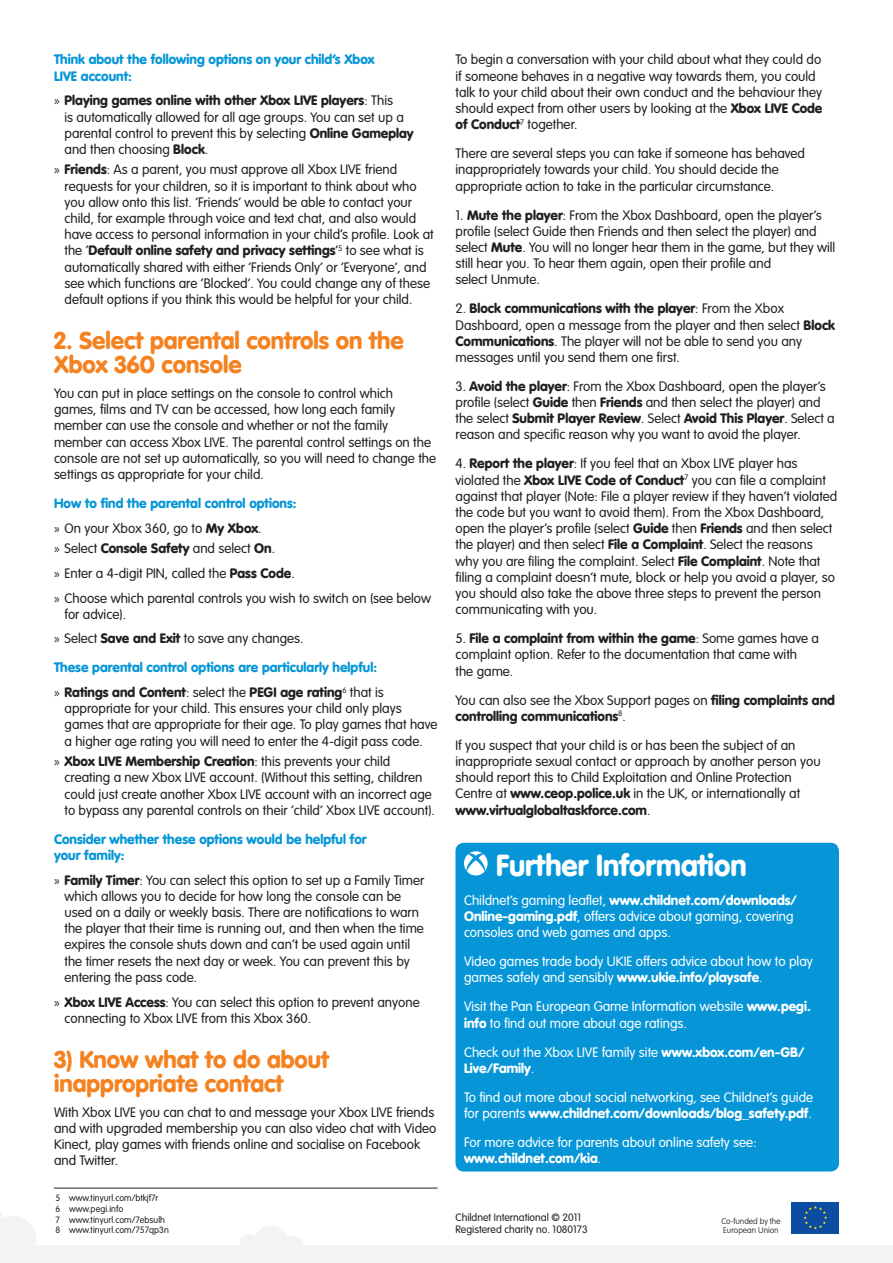
<style>
.page{position:relative;width:893px;height:1263px;background:#fff}
.page>*{position:absolute;margin:0;border:0;box-sizing:border-box;transform-origin:0 0}
.t1{font:900 30px "VAG Rounded Std";color:#fff}
.t2{font:900 24px/24px "VAG Rounded Std";color:#f58220}
.Body{font:300 13.5px/16.2px "VAG Rounded Std";color:#231f20}
.Body_bullets_black_b{font:300 13.5px/16.2px "VAG Rounded Std";color:#231f20}
.t3{font:300 13.5px/16.2px "VAG Rounded Std";color:#fff}
.Body_bullets_black{font:300 13.5px/16.2px "VAG Rounded Std";color:#231f20}
.Body_bullets_black_t{font:300 13.5px/16.2px "VAG Rounded Std";color:#231f20}
.Paragraph_Style_1{font:300 13.5px/16.2px "VAG Rounded Std";color:#231f20}
.t4{font:900 13.5px/16.2px "VAG Rounded Std";color:#0696d7}
.Body-2{font:900 13.5px/16.2px "VAG Rounded Std";color:#231f20}
.Box{font:300 10.5px/12.6px "VAG Rounded Std";color:#231f20}
.Footnote_top{font:300 9px/10.8px "VAG Rounded Std";color:#231f20}
.EU{font:100 8.25px/9.9px "VAG Rounded Std";color:#231f20}
.s1{font-family:"Myriad Pro";font-weight:400}
.s2{font-weight:900}
.s3{font-weight:300}
</style>
<div class="page">
<div style="left:0;top:1246px;width:893px;height:17px;background:#f2f3f4"></div>
<svg style="left:240px;top:1226px;width:64px;height:20px"></svg>
<svg style="left:0;top:1212px;width:36px;height:34px"></svg>
<div style="left:455px;top:843px;width:384px;height:328px;background:#0696d7;border-radius:9px"></div>
<svg style="left:469px;top:851px;width:14px;height:5px"></svg>
<svg style="left:464px;top:854px;width:24px;height:21px"></svg>
<hr style="left:54px;top:1188px;width:383px;height:1px;background:#231f20">
<div style="left:792px;top:1202px;width:47px;height:31px;background:#0d4da1"></div>
<svg style="left:803px;top:1206px;width:24px;height:23px"></svg>
<h4 class="t4" style="left:54px;top:52px;width:322px">Think about the following options on your child’s Xbox<br>LIVE account:</h4>
<p class="Body_bullets_black_t" style="left:64px;top:93px;width:351px;text-indent:-10px"><span class="s1">»</span> <span class="s2">Playing games online with other Xbox LIVE players</span>: This<br>is automatically allowed for all age groups. You can set up a parental control to prevent this by selecting <span class="s2">Online Gameplay </span>and then choosing <span class="s2">Block</span>.</p>
<p class="Body_bullets_black_b" style="left:64px;top:162px;width:371px;text-indent:-10px"><span class="s1">»</span> <span class="s2">Friends</span>: As a parent, you must approve all Xbox LIVE friend requests for your children, so it is important to think about who you allow onto this list. ‘Friends’ would be able to contact your child, for example through voice and text chat, and also would have access to personal information in your child’s profile. Look at the ‘<span class="s2">Default online safety and privacy settings</span>’<sup>5</sup> to see what is automatically shared with either ‘Friends Only’ or ‘Everyone’, and see which functions are ‘Blocked’. You could change any of these default options if you think this would be helpful for your child.</p>
<h3 class="t2" style="left:54px;top:330px;width:351px">2. Select parental controls on the<br>Xbox 360 console</h3>
<p class="Body" style="left:54px;top:386px;width:384px">You can put in place settings on the console to control which games, films and TV can be accessed, how long each family member can use the console and whether or not the family member can access Xbox LIVE. The parental control settings on the console are not set up automatically, so you will need to change the settings as appropriate for your child.</p>
<h4 class="t4" style="left:54px;top:495px;width:244px">How to find the parental control options:</h4>
<p class="Body_bullets_black_t" style="left:54px;top:520px;width:209px"><span class="s1">»</span> On your Xbox 360, go to <span class="s2">My Xbox</span>.</p>
<p class="Body_bullets_black" style="left:54px;top:541px;width:223px"><span class="s1">»</span> Select <span class="s2">Console Safety</span> and select <span class="s2">On</span>.</p>
<p class="Body_bullets_black" style="left:54px;top:565px;width:242px"><span class="s1">»</span> Enter a 4-digit PIN, called the <span class="s2">Pass Code</span>.</p>
<p class="Body_bullets_black" style="left:64px;top:590px;width:368px;text-indent:-10px"><span class="s1">»</span> Choose which parental controls you wish to switch on (see below for advice).</p>
<p class="Body_bullets_black_b" style="left:54px;top:631px;width:251px"><span class="s1">»</span> Select <span class="s2">Save and Exit</span> to save any changes.</p>
<h4 class="t4" style="left:54px;top:660px;width:325px">These parental control options are particularly helpful:</h4>
<p class="Body_bullets_black_t" style="left:64px;top:685px;width:375px;text-indent:-10px"><span class="s1">»</span> <span class="s2">Ratings and Content</span>: select the <span class="s2">PEGI age rating</span><sup>6</sup> that is appropriate for your child. This ensures your child only plays games that are appropriate for their age. To play games that have a higher age rating you will need to enter the 4-digit pass code.</p>
<p class="Body_bullets_black_b" style="left:64px;top:754px;width:372px;text-indent:-10px"><span class="s1">»</span> <span class="s2">Xbox LIVE Membership Creation</span>: this prevents your child creating a new Xbox LIVE account. (Without this setting, children could just create another Xbox LIVE account with an incorrect age to bypass any parental controls on their ‘child’ Xbox LIVE account).</p>
<h4 class="t4" style="left:54px;top:831px;width:314px">Consider whether these options would be helpful for your family:</h4>
<p class="Body_bullets_black" style="left:64px;top:872px;width:361px;text-indent:-10px"><span class="s1">»</span> <span class="s2">Family Timer</span>: You can select this option to set up a Family Timer which allows you to decide for how long the console can be used on a daily or weekly basis. There are notifications to warn the player that their time is running out, and then when the time expires the console shuts down and can’t be used again until the timer resets the next day or week. You can prevent this by entering the pass code.</p>
<p class="Body_bullets_black_b" style="left:64px;top:994px;width:357px;text-indent:-10px"><span class="s1">»</span> <span class="s2">Xbox LIVE Access</span>: You can select this option to prevent anyone connecting to Xbox LIVE from this Xbox 360.</p>
<h3 class="t2" style="left:54px;top:1048px;width:277px">3) Know what to do about inappropriate contact</h3>
<p class="Body" style="left:54px;top:1104px;width:384px">With Xbox LIVE you can chat to and message your Xbox LIVE friends and with upgraded membership you can also video chat with Video Kinect, play games with friends online and socialise on Facebook and Twitter.</p>
<p class="Footnote_top" style="left:56px;top:1193px;width:115px">5 www.tinyurl.com/btkjf7r<br>6 www.pegi.info<br>7 www.tinyurl.com/7ebsulh<br>8 www.tinyurl.com/757qp3n</p>
<p class="Body" style="left:455px;top:52px;width:368px">To begin a conversation with your child about what they could do if someone behaves in a negative way towards them, you could talk to your child about their own conduct and the behaviour they should expect from other users by looking at the <span class="s2">Xbox LIVE Code of Conduct</span><sup>7</sup> together.</p>
<p class="Body" style="left:455px;top:146px;width:351px">There are several steps you can take if someone has behaved inappropriately towards your child. You should decide the appropriate action to take in the particular circumstance.</p>
<p class="Body" style="left:455px;top:207px;width:381px">1. <span class="s2">Mute the player</span>: From the Xbox Dashboard, open the player’s profile (select Guide then Friends and then select the player) and select <span class="s2">Mute</span>. You will no longer hear them in the game, but they will still hear you. To hear them again, open their profile and<br>select Unmute.</p>
<p class="Body" style="left:455px;top:301px;width:381px">2. <span class="s2">Block communications with the player</span>: From the Xbox Dashboard, open a message from the player and then select <span class="s2">Block Communications</span>. The player will not be able to send you any messages until you send them one first.</p>
<p class="Body" style="left:455px;top:378px;width:381px">3. <span class="s2">Avoid the player</span>: From the Xbox Dashboard, open the player’s profile (select <span class="s2">Guide</span> then <span class="s2">Friends</span> and then select the player) and the select <span class="s2">Submit Player Review</span>. Select <span class="s2">Avoid This Player</span>. Select a reason and specific reason why you want to avoid the player.</p>
<p class="Body" style="left:455px;top:456px;width:383px">4. <span class="s2">Report the player</span>: If you feel that an Xbox LIVE player has violated the <span class="s2">Xbox LIVE Code of Conduct</span><sup>7</sup> you can file a complaint against that player (Note: File a player review if they haven’t violated the code but you want to avoid them). From the Xbox Dashboard, open the player’s profile (select <span class="s2">Guide</span> then <span class="s2">Friends</span> and then select the player) and then select <span class="s2">File a Complaint</span>. Select the reasons why you are filing the complaint. Select <span class="s2">File Complaint</span>. Note that filing a complaint doesn’t mute, block or help you avoid a player, so you should also take the above three steps to prevent the person communicating with you.</p>
<p class="Body" style="left:455px;top:631px;width:365px">5. <span class="s2">File a complaint from within the game</span>: Some games have a complaint option. Refer to the documentation that came with<br>the game.</p>
<p class="Body-2" style="left:455px;top:692px;width:381px"><span class="s3">You can also see the Xbox Support pages on</span> filing complaints and controlling communications<sup>8</sup><span class="s3">.</span></p>
<p class="Paragraph_Style_1" style="left:455px;top:737px;width:367px">If you suspect that your child is or has been the subject of an inappropriate sexual contact or approach by another person you should report this to Child Exploitation and Online Protection Centre at <span class="s2">www.ceop.police.uk</span> in the UK, or internationally at <span class="s2">www.virtualglobaltaskforce.com</span>.</p>
<p class="t1" style="left:496px;top:847px;width:252px">Further Information</p>
<p class="t3" style="left:464px;top:892px;width:334px">Childnet’s gaming leaflet, <span class="s2">www.childnet.com/downloads/<br>Online-gaming.pdf</span>, offers advice about gaming, covering consoles and web games and apps.</p>
<p class="t3" style="left:464px;top:954px;width:350px">Video games trade body UKIE offers advice about how to play games safely and sensibly <span class="s2">www.ukie.info/playsafe</span>.</p>
<p class="t3" style="left:464px;top:999px;width:348px">Visit the Pan European Game Information website <span class="s2">www.pegi. info</span> to find out more about age ratings.</p>
<p class="t3" style="left:464px;top:1044px;width:342px">Check out the Xbox LIVE family site <span class="s2">www.xbox.com/en-GB/<br>Live/Family</span>.</p>
<p class="t3" style="left:464px;top:1089px;width:351px">To find out more about social networking, see Childnet’s guide for parents <span class="s2">www.childnet.com/downloads/blog_safety.pdf</span>.</p>
<p class="t3" style="left:464px;top:1134px;width:294px">For more advice for parents about online safety see: <span class="s2">www.childnet.com/kia</span>.</p>
<p class="Box" style="left:455px;top:1211px;width:134px">Childnet International © 2011<br>Registered charity no. 1080173</p>
<p class="EU" style="left:721px;top:1216px;width:61px">Co-funded by the<br>European Union</p>
</div>
